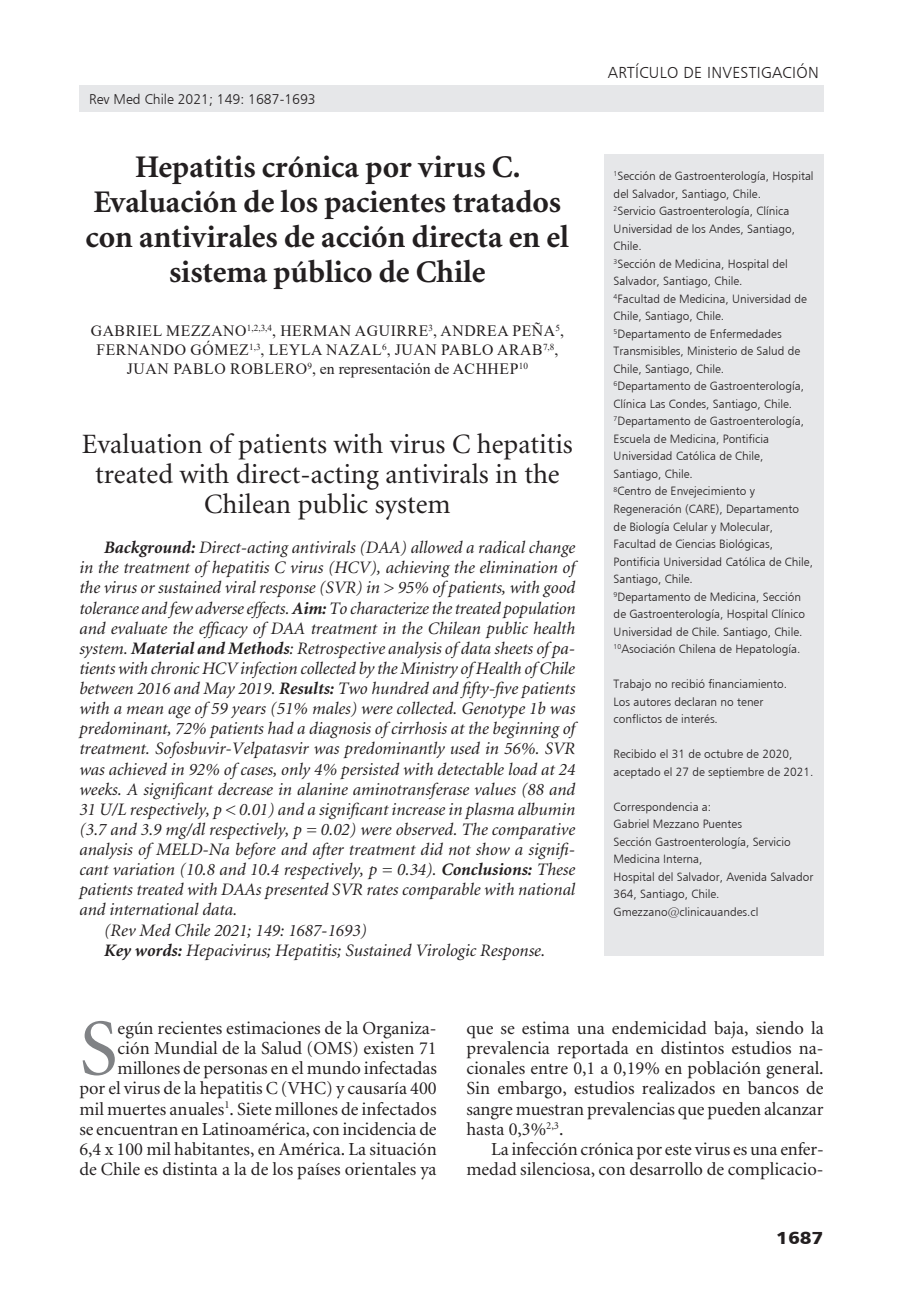
<style>
.page{position:relative;width:918px;height:1315px;background:#fff}
.page>*{position:absolute;margin:0;border:0;box-sizing:border-box;transform-origin:0 0}
.t1{font:80.33px "Minion";color:#808285}
.t2{font:700 31.5px/35px "Minion";color:#231f20;text-align:center}
.t3{font:28px/29.8px "Minion";color:#231f20;text-align:center}
.t4{font:18.38px/20.1px "Minion";color:#231f20;text-align:right}
.t5{font:italic 17.5px "Minion";color:#231f20}
.t6{font:17.5px "Humanist 777 BT Black B";color:#231f20;scale:1.1 1}
.t7{font:15.75px/18.9px "Times New Roman";letter-spacing:.035em;color:#231f20;text-align:center}
.t8{font:15.75px "Humanist 777 BT Light B";letter-spacing:.02em;color:#231f20}
.t9{font:14px "Humanist 777 BT Light B";color:#231f20}
.t10{font:11.9px/17.5px "Humanist 777 BT Light B";color:#231f20}
.s1{font-weight:700}
</style>
<div class="page">
<div style="left:79px;top:85px;width:744px;height:26px;background:#e6e7e9"></div>
<div style="left:604px;top:154px;width:219px;height:801px;background:#e6e7e9"></div>
<p class="t9" style="left:89px;top:90px;width:228px">Rev Med Chile 2021; 149: 1687-1693</p>
<h2 class="t2" style="left:86px;top:151px;width:485px">Hepatitis crónica por virus C.<br>Evaluación de los pacientes tratados con antivirales de acción directa en el sistema público de Chile</h2>
<p class="t7" style="left:91px;top:321px;width:475px">GABRIEL MEZZANO<sup>1,2,3,4</sup>, HERMAN AGUIRRE<sup>3</sup>, ANDREA PEÑA<sup>5</sup>,<br>FERNANDO GÓMEZ<sup>1,3</sup>, LEYLA NAZAL<sup>6</sup>, JUAN PABLO ARAB<sup>7,8</sup>,<br>JUAN PABLO ROBLERO<sup>9</sup>, en representación de ACHHEP<sup>10</sup></p>
<h3 class="t3" style="left:82px;top:430px;width:492px">Evaluation of patients with virus C hepatitis treated with direct-acting antivirals in the<br>Chilean public system</h3>
<p class="t5" style="left:104px;top:539px;width:472px"><span class="s1">Background:</span> Direct-acting antivirals (DAA) allowed a radical change</p>
<p class="t5" style="left:79px;top:559px;width:497px">in the treatment of hepatitis C virus (HCV), achieving the elimination of</p>
<p class="t5" style="left:79px;top:579px;width:497px">the virus or sustained viral response (SVR) in &gt; 95% of patients, with good</p>
<p class="t5" style="left:79px;top:599px;width:498px">tolerance and few adverse effects. <span class="s1">Aim:</span> To characterize the treated population</p>
<p class="t5" style="left:79px;top:619px;width:497px">and evaluate the efficacy of DAA treatment in the Chilean public health</p>
<p class="t5" style="left:79px;top:639px;width:497px">system. <span class="s1">Material and Methods</span>: Retrospective analysis of data sheets of pa-</p>
<p class="t5" style="left:79px;top:659px;width:497px">tients with chronic HCV infection collected by the Ministry of Health of Chile</p>
<p class="t5" style="left:79px;top:680px;width:497px">between 2016 and May 2019. <span class="s1">Results:</span> Two hundred and fifty-five patients</p>
<p class="t5" style="left:79px;top:700px;width:497px">with a mean age of 59 years (51% males) were collected. Genotype 1b was</p>
<p class="t5" style="left:79px;top:720px;width:497px">predominant, 72% patients had a diagnosis of cirrhosis at the beginning of</p>
<p class="t5" style="left:79px;top:740px;width:497px">treatment. Sofosbuvir-Velpatasvir was predominantly used in 56%. SVR</p>
<p class="t5" style="left:79px;top:760px;width:497px">was achieved in 92% of cases, only 4% persisted with detectable load at 24</p>
<p class="t5" style="left:79px;top:780px;width:497px">weeks. A significant decrease in alanine aminotransferase values (88 and</p>
<p class="t5" style="left:79px;top:800px;width:497px">31 U/L respectively, p &lt; 0.01) and a significant increase in plasma albumin</p>
<p class="t5" style="left:79px;top:820px;width:497px">(3.7 and 3.9 mg/dl respectively, p = 0.02) were observed. The comparative</p>
<p class="t5" style="left:79px;top:841px;width:497px">analysis of MELD-Na before and after treatment did not show a signifi-</p>
<p class="t5" style="left:79px;top:861px;width:497px">cant variation (10.8 and 10.4 respectively, p = 0.34). <span class="s1">Conclusions:</span> These</p>
<p class="t5" style="left:79px;top:881px;width:497px">patients treated with DAAs presented SVR rates comparable with national</p>
<p class="t5" style="left:79px;top:901px;width:159px">and international data.</p>
<p class="t5" style="left:104px;top:921px;width:264px">(Rev Med Chile 2021; 149: 1687-1693)</p>
<p class="t5" style="left:104px;top:941px;width:442px"><span class="s1">Key words:</span> Hepacivirus; Hepatitis; Sustained Virologic Response.</p>
<p class="t8" style="left:608px;top:63px;width:212px">ARTÍCULO DE INVESTIGACIÓN</p>
<p class="t10" style="left:613px;top:167px;width:201px"><sup>1</sup>Sección de Gastroenterología, Hospital del Salvador, Santiago, Chile.<br><sup>2</sup>Servicio Gastroenterología, Clínica Universidad de los Andes, Santiago, Chile.<br><sup>3</sup>Sección de Medicina, Hospital del Salvador, Santiago, Chile.<br><sup>4</sup>Facultad de Medicina, Universidad de Chile, Santiago, Chile.<br><sup>5</sup>Departamento de Enfermedades Transmisibles, Ministerio de Salud de Chile, Santiago, Chile.<br><sup>6</sup>Departamento de Gastroenterología, Clínica Las Condes, Santiago, Chile.<br><sup>7</sup>Departamento de Gastroenterología, Escuela de Medicina, Pontificia Universidad Católica de Chile, Santiago, Chile.<br><sup>8</sup>Centro de Envejecimiento y Regeneración (CARE), Departamento de Biología Celular y Molecular, Facultad de Ciencias Biológicas, Pontificia Universidad Católica de Chile, Santiago, Chile.<br><sup>9</sup>Departamento de Medicina, Sección de Gastroenterología, Hospital Clínico Universidad de Chile. Santiago, Chile.<br><sup>10</sup>Asociación Chilena de Hepatología.</p>
<p class="t10" style="left:613px;top:675px;width:175px">Trabajo no recibió financiamiento.<br>Los autores declaran no tener conflictos de interés.</p>
<p class="t10" style="left:613px;top:745px;width:201px">Recibido el 31 de octubre de 2020, aceptado el 27 de septiembre de 2021.</p>
<p class="t10" style="left:613px;top:797px;width:201px">Correspondencia a:<br>Gabriel Mezzano Puentes<br>Sección Gastroenterología, Servicio<br>Medicina Interna,<br>Hospital del Salvador, Avenida Salvador<br>364, Santiago, Chile.<br>Gmezzano@clinicauandes.cl</p>
<h1 class="t1" style="left:79px;top:1009px;width:40px">S</h1>
<p class="t4" style="left:79px;top:1018px;width:359px">egún recientes estimaciones de la Organiza-<br>ción Mundial de la Salud (OMS) existen 71 millones de personas en el mundo infectadas<br>por el virus de la hepatitis C (VHC) y causaría 400 mil muertes anuales<sup>1</sup>. Siete millones de infectados se encuentran en Latinoamérica, con incidencia de 6,4 x 100 mil habitantes, en América. La situación de Chile es distinta a la de los países orientales ya</p>
<p class="t4" style="left:466px;top:1018px;width:359px;text-align:justify">que se estima una endemicidad baja, siendo la prevalencia reportada en distintos estudios na&shy;cionales entre 0,1 a 0,19% en población general.<br>Sin embargo, estudios realizados en bancos de sangre muestran prevalencias que pueden alcanzar hasta 0,3%<sup>2,3</sup>.</p>
<p class="t4" style="left:466px;top:1139px;width:359px">La infección crónica por este virus es una enfer&shy;medad silenciosa, con desarrollo de complicacio-</p>
<p class="t6" style="left:776px;top:1226px;width:45px">1687</p>
</div>
